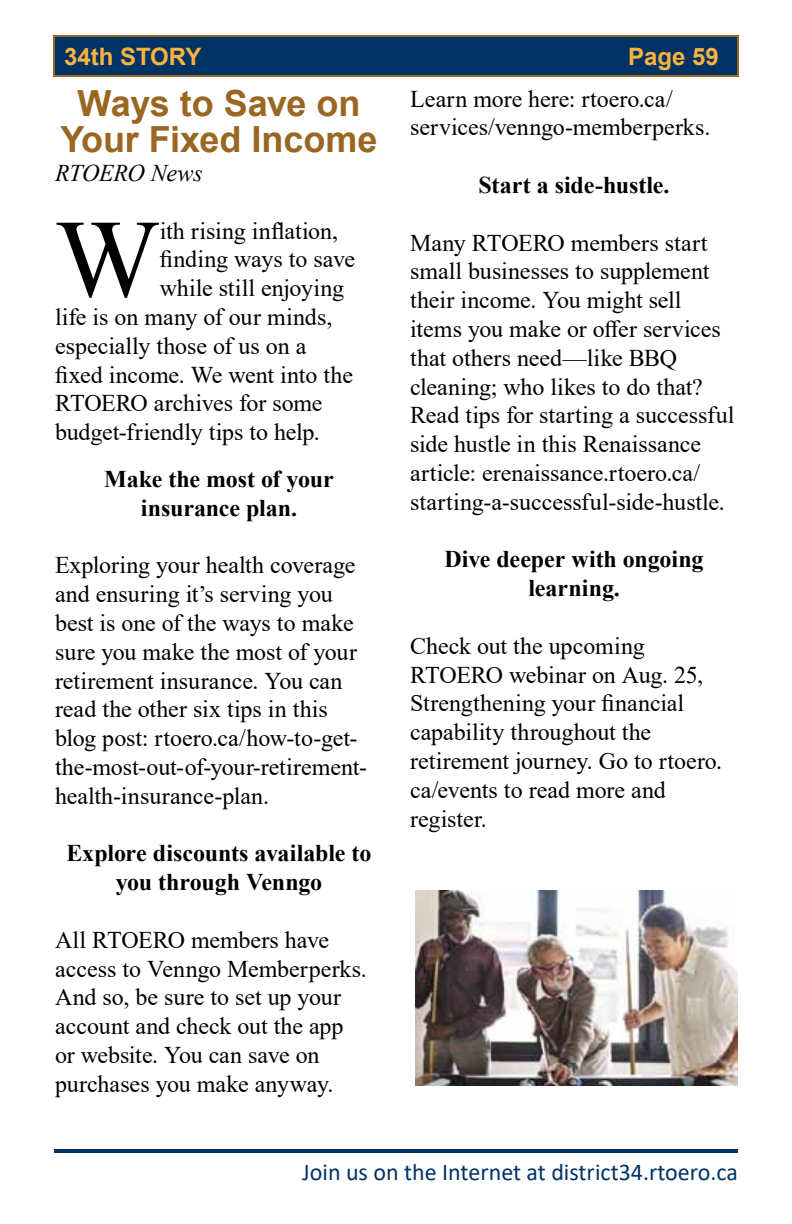
<style>
.page{position:relative;width:792px;height:1224px;background:#fff}
.page>*{position:absolute;margin:0;border:0;box-sizing:border-box;transform-origin:0 0}
.t1{font:111px "Times New Roman";color:#000}
.t2{font:700 36px/36px "Arial";letter-spacing:-.005em;color:#996722;text-align:center}
.t3{font:24px/28.8px "Times New Roman";color:#000}
.t4{font:700 24px/28.8px "Times New Roman";letter-spacing:-.005em;color:#000;text-align:center}
.t5{font:24px "Calibri";color:#003264}
.t6{font:700 24px "Arial";color:#fbb33f}
.t7{font:italic 24px "Times New Roman";letter-spacing:-.015em;color:#000}
</style>
<div class="page">
<hr style="left:54px;top:1149px;width:684px;height:4px;background:#003264">
<div style="left:54px;top:36px;width:684px;height:40px;background:#003264"></div>
<div style="left:53px;top:35px;width:686px;height:42px;border:2px solid #996722"></div>
<img style="left:415px;top:890px;width:323px;height:195px">
<p class="t6" style="left:64px;top:39px;width:139px">34th STORY</p>
<p class="t6" style="left:628px;top:39px;width:92px">Page 59</p>
<h2 class="t2" style="left:60px;top:86px;width:319px">Ways to Save on<br>Your Fixed Income</h2>
<p class="t7" style="left:55px;top:156px;width:149px">RTOERO News</p>
<p class="t3" style="left:410px;top:83px;width:302px">Learn more here: rtoero.ca/ services/venngo-memberperks.</p>
<p class="t4" style="left:478px;top:170px;width:193px">Start a side-hustle.</p>
<h1 class="t1" style="left:55px;top:181px;width:106px">W</h1>
<p class="t3" style="left:160px;top:215px;width:180px">ith rising inflation,</p>
<p class="t3" style="left:160px;top:244px;width:197px">finding ways to save</p>
<p class="t3" style="left:160px;top:273px;width:186px">while still enjoying</p>
<p class="t3" style="left:55px;top:302px;width:279px">life is on many of our minds,</p>
<p class="t3" style="left:55px;top:331px;width:253px">especially those of us on a</p>
<p class="t3" style="left:55px;top:359px;width:300px">fixed income. We went into the</p>
<p class="t3" style="left:55px;top:388px;width:269px">RTOERO archives for some</p>
<p class="t3" style="left:55px;top:417px;width:266px">budget-friendly tips to help.</p>
<p class="t4" style="left:104px;top:464px;width:231px">Make the most of your insurance plan.</p>
<p class="t3" style="left:55px;top:550px;width:314px">Exploring your health coverage and ensuring it’s serving you best is one of the ways to make sure you make the most of your retirement insurance. You can read the other six tips in this blog post: rtoero.ca/how-to-get&shy;the-most-out-of-your-retirement&shy;health-insurance-plan.</p>
<p class="t4" style="left:66px;top:838px;width:307px">Explore discounts available to you through Venngo</p>
<p class="t3" style="left:55px;top:925px;width:313px">All RTOERO members have access to Venngo Memberperks.<br>And so, be sure to set up your account and check out the app or website. You can save on purchases you make anyway.</p>
<p class="t3" style="left:410px;top:227px;width:326px">Many RTOERO members start small businesses to supplement their income. You might sell items you make or offer services that others need—like BBQ cleaning; who likes to do that?<br>Read tips for starting a successful side hustle in this Renaissance article: erenaissance.rtoero.ca/ starting-a-successful-side-hustle.</p>
<p class="t4" style="left:445px;top:544px;width:260px">Dive deeper with ongoing learning.</p>
<p class="t3" style="left:410px;top:631px;width:314px">Check out the upcoming<br>RTOERO webinar on Aug. 25,<br>Strengthening your financial capability throughout the retirement journey. Go to rtoero. ca/events to read more and register.</p>
<p class="t5" style="left:302px;top:1155px;width:437px">Join us on the Internet at district34.rtoero.ca</p>
</div>
